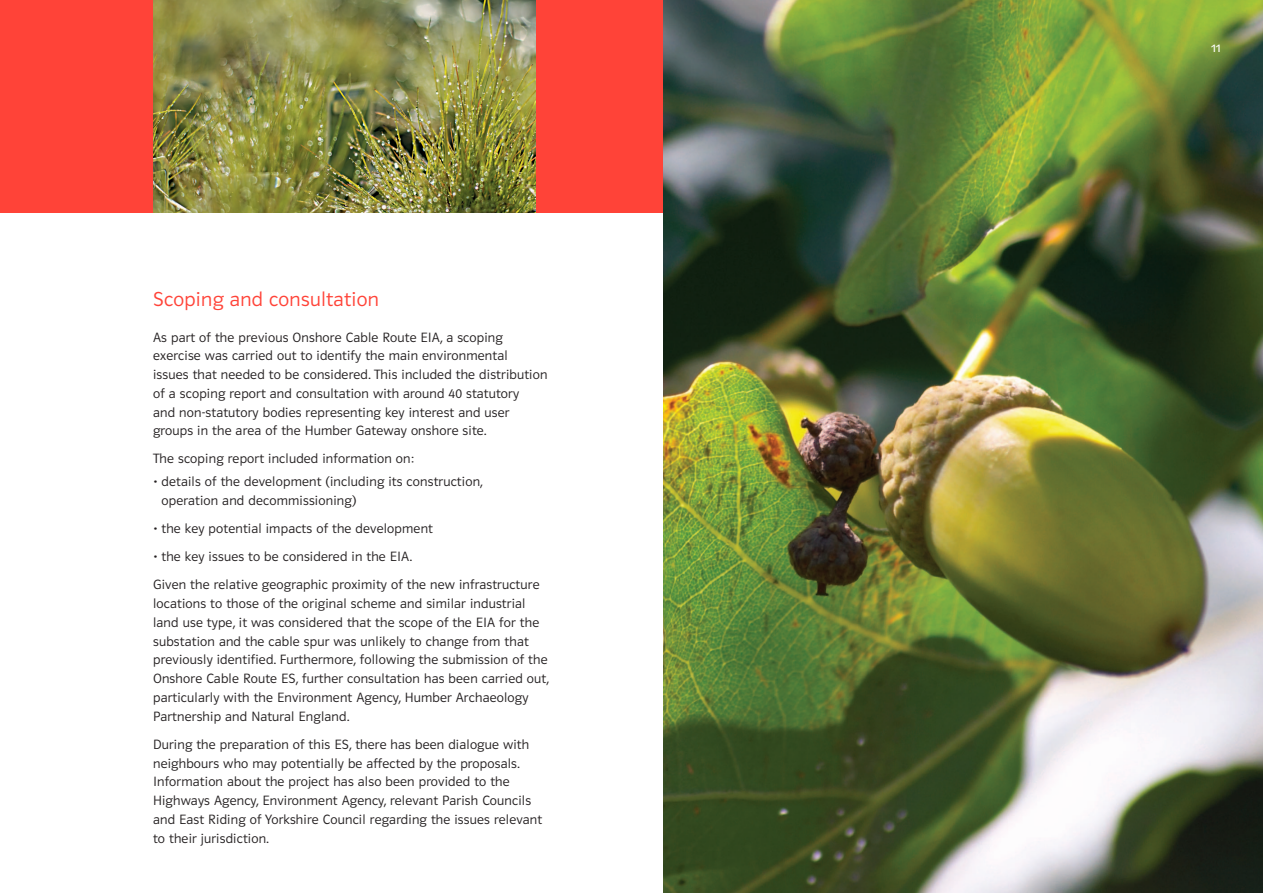
<style>
.page{position:relative;width:1263px;height:893px;background:#fff}
.page>*{position:absolute;margin:0;border:0;box-sizing:border-box;transform-origin:0 0}
.t1{font:21px "Polo 22 K Leicht";letter-spacing:.015em;color:#ff4338}
.t2{font:13.95px/18.8px "Polo 11 K Leicht";letter-spacing:.015em;color:#231f20}
.t3{font:12px "Polo 11 K Buch";color:#fff}
</style>
<div class="page">
<div style="left:0;top:0;width:663px;height:213px;background:#ff4338"></div>
<img style="left:153px;top:0;width:383px;height:213px">
<img style="left:663px;top:0;width:600px;height:893px">
<h1 class="t1" style="left:153px;top:291px;width:227px">Scoping and consultation</h1>
<p class="t2" style="left:153px;top:329px;width:396px">As part of the previous Onshore Cable Route EIA, a scoping exercise was carried out to identify the main environmental<br>issues that needed to be considered. This included the distribution of a scoping report and consultation with around 40 statutory<br>and non-statutory bodies representing key interest and user groups in the area of the Humber Gateway onshore site.</p>
<p class="t2" style="left:153px;top:450px;width:263px">The scoping report included information on:</p>
<p class="t2" style="left:162px;top:473px;width:323px;text-indent:-8px">• details of the development (including its construction, operation and decommissioning)</p>
<p class="t2" style="left:153px;top:520px;width:281px">• the key potential impacts of the development</p>
<p class="t2" style="left:153px;top:544px;width:388px;line-height:28px">• the key issues to be considered in the EIA.<br>Given the relative geographic proximity of the new infrastructure</p>
<p class="t2" style="left:153px;top:595px;width:397px">locations to those of the original scheme and similar industrial land use type, it was considered that the scope of the EIA for the substation and the cable spur was unlikely to change from that previously identified. Furthermore, following the submission of the Onshore Cable Route ES, further consultation has been carried out, particularly with the Environment Agency, Humber Archaeology Partnership and Natural England.</p>
<p class="t2" style="left:153px;top:736px;width:391px">During the preparation of this ES, there has been dialogue with neighbours who may potentially be affected by the proposals.<br>Information about the project has also been provided to the Highways Agency, Environment Agency, relevant Parish Councils and East Riding of Yorkshire Council regarding the issues relevant to their jurisdiction.</p>
<p class="t3" style="left:1211px;top:44px;width:11px">11</p>
</div>
